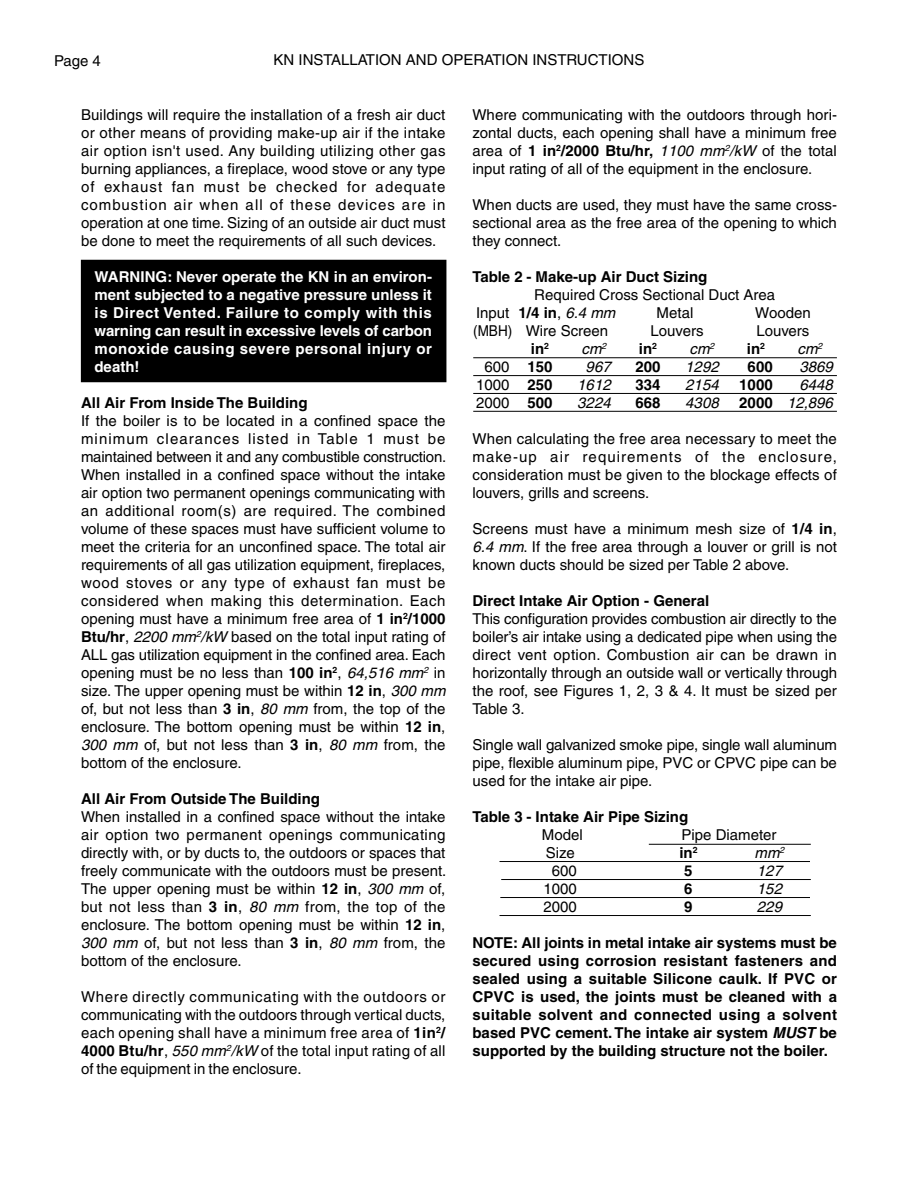
<style>
.page{position:relative;width:918px;height:1188px;background:#fff}
.page>*{position:absolute;margin:0;border:0;box-sizing:border-box;transform-origin:0 0}
.t1{font:15px/18px "Helvetica";color:#000;text-align:justify}
.t2{font:700 15px/18px "Helvetica";color:#000;text-align:justify}
.t3{font:700 15px/18px "Helvetica";letter-spacing:.04em;color:#fff;text-align:justify}
.t4{font:italic 15px "Helvetica";color:#000}
.t5{font:15px "Helvetica";color:#000;scale:.9 1}
.s1{font-weight:700}
.s2{font-style:italic}
.s3{font-weight:700;font-style:normal}
</style>
<div class="page">
<div style="left:81px;top:260px;width:365px;height:122px;background:#000"></div>
<hr style="left:473px;top:393px;width:364px;height:1px;background:#000">
<hr style="left:473px;top:375px;width:364px;height:1px;background:#000">
<hr style="left:473px;top:411px;width:364px;height:1px;background:#000">
<hr style="left:473px;top:357px;width:364px;height:1px;background:#000">
<hr style="left:649px;top:844px;width:162px;height:1px;background:#000">
<hr style="left:500px;top:915px;width:311px;height:1px;background:#000">
<hr style="left:501px;top:879px;width:310px;height:1px;background:#000">
<hr style="left:500px;top:897px;width:310px;height:1px;background:#000">
<hr style="left:500px;top:861px;width:310px;height:1px;background:#000">
<p class="t1" style="left:54px;top:53px;width:48px">Page 4</p>
<p class="t1" style="left:274px;top:52px;width:372px">KN INSTALLATION AND OPERATION INSTRUCTIONS</p>
<p class="t1" style="left:81px;top:107px;width:366px">Buildings will require the installation of a fresh air duct or other means of providing make-up air if the intake air option isn't used. Any building utilizing other gas burning appliances, a fireplace, wood stove or any type of exhaust fan must be checked for adequate combustion air when all of these devices are in operation at one time. Sizing of an outside air duct must be done to meet the requirements of all such devices.</p>
<p class="t3" style="left:94px;top:269px;width:339px">WARNING: Never operate the KN in an environ&shy;ment subjected to a negative pressure unless it is Direct Vented. Failure to comply with this warning can result in excessive levels of carbon monoxide causing severe personal injury or death!</p>
<p class="t2" style="left:81px;top:395px;width:228px">All Air From Inside The Building</p>
<p class="t1" style="left:81px;top:413px;width:367px">If the boiler is to be located in a confined space the minimum clearances listed in Table 1 must be maintained between it and any combustible construction.<br>When installed in a confined space without the intake air option two permanent openings communicating with an additional room(s) are required. The combined volume of these spaces must have sufficient volume to meet the criteria for an unconfined space. The total air requirements of all gas utilization equipment, fireplaces, wood stoves or any type of exhaust fan must be considered when making this determination. Each opening must have a minimum free area of <span class="s1">1 in</span><sup>2</sup><span class="s1">/1000<br>Btu/hr</span>, <span class="s2">2200 mm</span><sup>2</sup><span class="s2">/kW</span> based on the total input rating of ALL gas utilization equipment in the confined area. Each opening must be no less than <span class="s1">100 in</span><sup>2</sup>, <span class="s2">64,516 mm</span><sup>2</sup> in size. The upper opening must be within <span class="s1">12 in</span>, <span class="s2">300 mm </span>of, but not less than <span class="s1">3 in</span>, <span class="s2">80 mm</span> from, the top of the enclosure. The bottom opening must be within <span class="s1">12 in</span>, <span class="s2">300 mm</span> of, but not less than <span class="s1">3 in</span>, <span class="s2">80 mm</span> from, the bottom of the enclosure.</p>
<p class="t2" style="left:81px;top:791px;width:241px">All Air From Outside The Building</p>
<p class="t1" style="left:81px;top:809px;width:367px">When installed in a confined space without the intake air option two permanent openings communicating directly with, or by ducts to, the outdoors or spaces that freely communicate with the outdoors must be present.<br>The upper opening must be within <span class="s1">12 in</span>, <span class="s2">300 mm</span> of, but not less than <span class="s1">3 in</span>, <span class="s2">80 mm</span> from, the top of the enclosure. The bottom opening must be within <span class="s1">12 in</span>, <span class="s2">300 mm</span> of, but not less than <span class="s1">3 in</span>, <span class="s2">80 mm</span> from, the bottom of the enclosure.</p>
<p class="t1" style="left:81px;top:989px;width:366px">Where directly communicating with the outdoors or communicating with the outdoors through vertical ducts, each opening shall have a minimum free area of <span class="s1">1in</span><sup>2</sup><span class="s1">/ 4000 Btu/hr</span>, <span class="s2">550 mm</span><sup>2</sup><span class="s2">/kW</span> of the total input rating of all of the equipment in the enclosure.</p>
<p class="t1" style="left:472px;top:107px;width:366px">Where communicating with the outdoors through hori&shy;zontal ducts, each opening shall have a minimum free area of <span class="s1">1 in</span><sup>2</sup><span class="s1">/2000 Btu/hr,</span> <span class="s2">1100 mm</span><sup>2</sup><span class="s2">/kW</span> of the total input rating of all of the equipment in the enclosure.</p>
<p class="t1" style="left:473px;top:197px;width:366px">When ducts are used, they must have the same cross&shy;sectional area as the free area of the opening to which they connect.</p>
<p class="t2" style="left:473px;top:269px;width:236px">Table 2 - Make-up Air Duct Sizing</p>
<p class="t1" style="left:476px;top:287px;width:301px;text-indent:58px">Required Cross Sectional Duct Area<br>Input <span class="s1">1/4 in</span>, <span class="s2">6.4 mm</span></p>
<p class="t1" style="left:657px;top:305px;width:38px">Metal</p>
<p class="t1" style="left:755px;top:305px;width:57px">Wooden</p>
<p class="t5" style="left:473px;top:325px;width:152px">(MBH) Wire Screen</p>
<p class="t1" style="left:651px;top:323px;width:54px">Louvers</p>
<p class="t1" style="left:757px;top:323px;width:54px">Louvers</p>
<p class="t2" style="left:531px;top:341px;width:20px">in<sup>2</sup></p>
<p class="t4" style="left:582px;top:343px;width:26px">cm<sup>2</sup></p>
<p class="t2" style="left:639px;top:341px;width:20px">in<sup>2</sup></p>
<p class="t4" style="left:690px;top:343px;width:26px">cm<sup>2</sup></p>
<p class="t2" style="left:747px;top:341px;width:20px">in<sup>2</sup></p>
<p class="t4" style="left:798px;top:343px;width:26px">cm<sup>2</sup></p>
<p class="t1" style="left:484px;top:359px;width:70px">600 <span class="s1">150</span></p>
<p class="t4" style="left:586px;top:361px;width:27px">967</p>
<p class="t2" style="left:635px;top:359px;width:27px">200</p>
<p class="t4" style="left:685px;top:361px;width:35px">1292</p>
<p class="t2" style="left:748px;top:359px;width:27px">600</p>
<p class="t4" style="left:800px;top:361px;width:35px">3869</p>
<p class="t1" style="left:476px;top:377px;width:78px">1000 <span class="s1">250</span></p>
<p class="t4" style="left:577px;top:379px;width:35px">1612</p>
<p class="t2" style="left:635px;top:377px;width:27px">334</p>
<p class="t4" style="left:685px;top:379px;width:35px">2154</p>
<p class="t2" style="left:739px;top:377px;width:35px">1000</p>
<p class="t4" style="left:800px;top:379px;width:35px">6448</p>
<p class="t1" style="left:476px;top:395px;width:78px">2000 <span class="s1">500</span></p>
<p class="t4" style="left:577px;top:397px;width:35px">3224</p>
<p class="t2" style="left:635px;top:395px;width:27px">668</p>
<p class="t4" style="left:685px;top:397px;width:35px">4308</p>
<p class="t4" style="left:739px;top:397px;width:95px"><span class="s3">2000</span> 12,896</p>
<p class="t1" style="left:472px;top:431px;width:366px">When calculating the free area necessary to meet the make-up air requirements of the enclosure, consideration must be given to the blockage effects of louvers, grills and screens.</p>
<p class="t1" style="left:472px;top:521px;width:366px">Screens must have a minimum mesh size of <span class="s1">1/4 in</span>, <span class="s2">6.4 mm</span>. If the free area through a louver or grill is not known ducts should be sized per Table 2 above.</p>
<p class="t2" style="left:472px;top:593px;width:238px">Direct Intake Air Option - General</p>
<p class="t1" style="left:472px;top:611px;width:366px">This configuration provides combustion air directly to the boiler’s air intake using a dedicated pipe when using the direct vent option. Combustion air can be drawn in horizontally through an outside wall or vertically through the roof, see Figures 1, 2, 3 &amp; 4. It must be sized per Table 3.</p>
<p class="t1" style="left:472px;top:737px;width:366px">Single wall galvanized smoke pipe, single wall aluminum pipe, flexible aluminum pipe, PVC or CPVC pipe can be used for the intake air pipe.</p>
<p class="t2" style="left:472px;top:809px;width:217px">Table 3 - Intake Air Pipe Sizing</p>
<p class="t1" style="left:542px;top:827px;width:42px">Model</p>
<p class="t1" style="left:681px;top:827px;width:97px">Pipe Diameter</p>
<p class="t1" style="left:546px;top:845px;width:30px">Size</p>
<p class="t2" style="left:679px;top:845px;width:20px">in<sup>2</sup></p>
<p class="t4" style="left:755px;top:847px;width:31px">mm<sup>2</sup></p>
<p class="t1" style="left:552px;top:863px;width:27px">600</p>
<p class="t2" style="left:684px;top:863px;width:10px">5</p>
<p class="t4" style="left:757px;top:865px;width:27px">127</p>
<p class="t1" style="left:544px;top:881px;width:35px">1000</p>
<p class="t2" style="left:684px;top:881px;width:10px">6</p>
<p class="t4" style="left:757px;top:883px;width:27px">152</p>
<p class="t1" style="left:544px;top:899px;width:35px">2000</p>
<p class="t2" style="left:684px;top:899px;width:10px">9</p>
<p class="t4" style="left:757px;top:901px;width:27px">229</p>
<p class="t2" style="left:472px;top:935px;width:366px">NOTE: All joints in metal intake air systems must be secured using corrosion resistant fasteners and sealed using a suitable Silicone caulk. If PVC or CPVC is used, the joints must be cleaned with a suitable solvent and connected using a solvent based PVC cement. The intake air system <span class="s2">MUST</span> be supported by the building structure not the boiler.</p>
</div>
